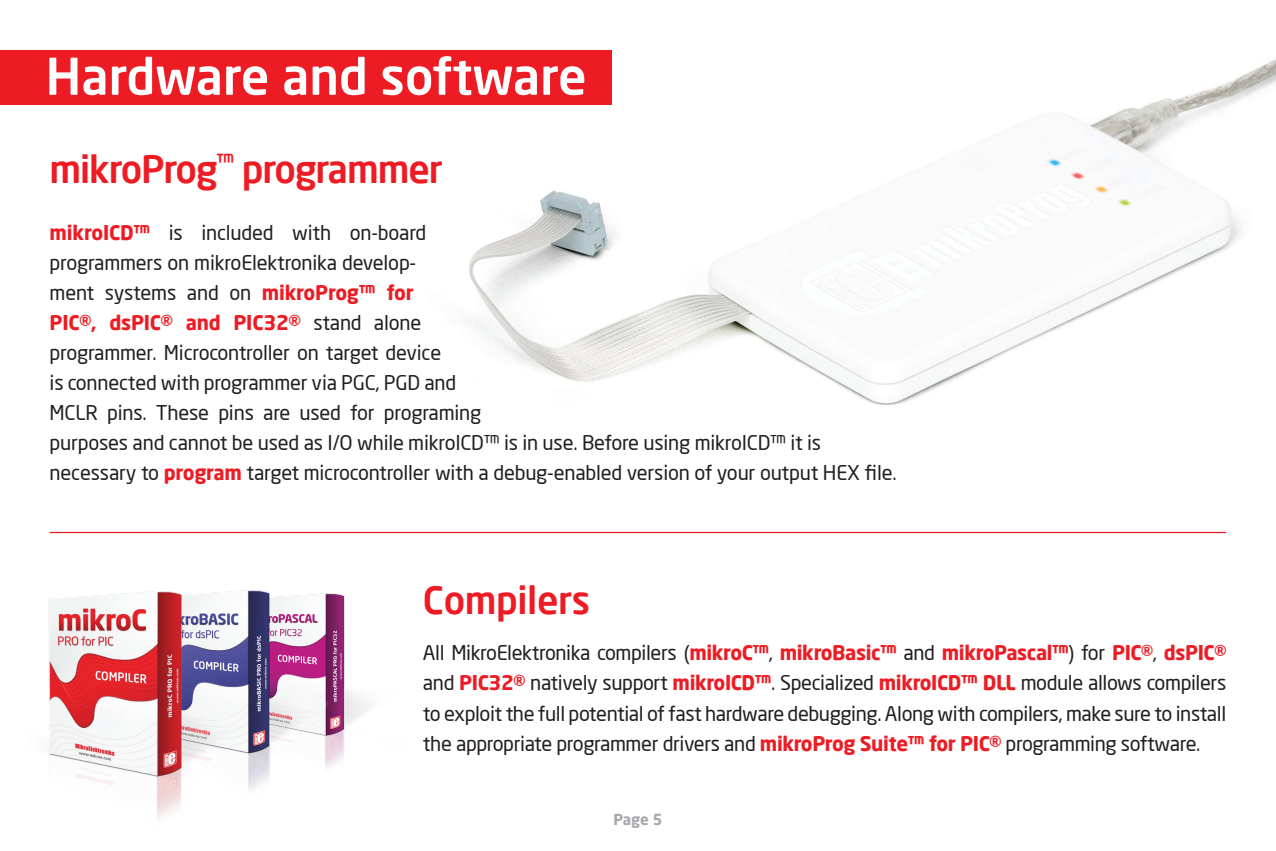
<style>
.page{position:relative;width:1276px;height:851px;background:#fff}
.page>*{position:absolute;margin:0;border:0;box-sizing:border-box;transform-origin:0 0}
.t1{font:500 50px "Neo Sans Pro";color:#fff}
.t2{font:500 37.5px "Neo Sans Pro";letter-spacing:-.03em;color:#ed1c24}
.t3{font:500 37.5px "Neo Sans Pro";letter-spacing:-.01em;color:#ed1c24}
.t4{font:20px/30px "Neo Sans Pro";letter-spacing:-.01em;color:#231f20;text-align:justify}
.t5{font:700 15px "Neo Sans Pro";color:#a7a9ac}
.s1{font-weight:700;color:#ed1c24}
</style>
<div class="page">
<img style="left:268px;top:50px;width:1008px;height:484px">
<div style="left:0;top:50px;width:611px;height:54px;background:#ed1c24"></div>
<hr style="left:50px;top:531px;width:1176px;height:2px;background:#ed1c24">
<img style="left:289px;top:593px;width:75px;height:176px">
<img style="left:48px;top:590px;width:241px;height:229px">
<h1 class="t1" style="left:46px;top:45px;width:542px">Hardware and software</h1>
<h2 class="t2" style="left:50px;top:145px;width:395px">mikroProg<sup>™</sup> programmer</h2>
<p class="t4" style="left:50px;top:217px;width:848px;text-align:left"><span class="s1">mikroICD™</span> is included with on-board<br>programmers on mikroElektronika develop-<br>ment systems and on <span class="s1">mikroProg™ for<br>PIC®, dsPIC® and PIC32®</span> stand alone<br>programmer. Microcontroller on target device<br>is connected with programmer via PGC, PGD and<br>MCLR pins. These pins are used for programing<br>purposes and cannot be used as I/O while mikroICD™ is in use. Before using mikroICD™ it is necessary to <span class="s1">program</span> target microcontroller with a debug-enabled version of your output HEX file.</p>
<h2 class="t3" style="left:423px;top:576px;width:169px">Compilers</h2>
<p class="t4" style="left:423px;top:637px;width:805px">All MikroElektronika compilers (<span class="s1">mikroC™</span>, <span class="s1">mikroBasic™</span> and <span class="s1">mikroPascal™</span>) for <span class="s1">PIC®</span>, <span class="s1">dsPIC® </span>and <span class="s1">PIC32®</span> natively support <span class="s1">mikroICD™</span>. Specialized <span class="s1">mikroICD™ DLL</span> module allows compilers to exploit the full potential of fast hardware debugging. Along with compilers, make sure to install the appropriate programmer drivers and <span class="s1">mikroProg Suite™ for PIC®</span> programming software.</p>
<p class="t5" style="left:613px;top:809px;width:51px">Page 5</p>
</div>
